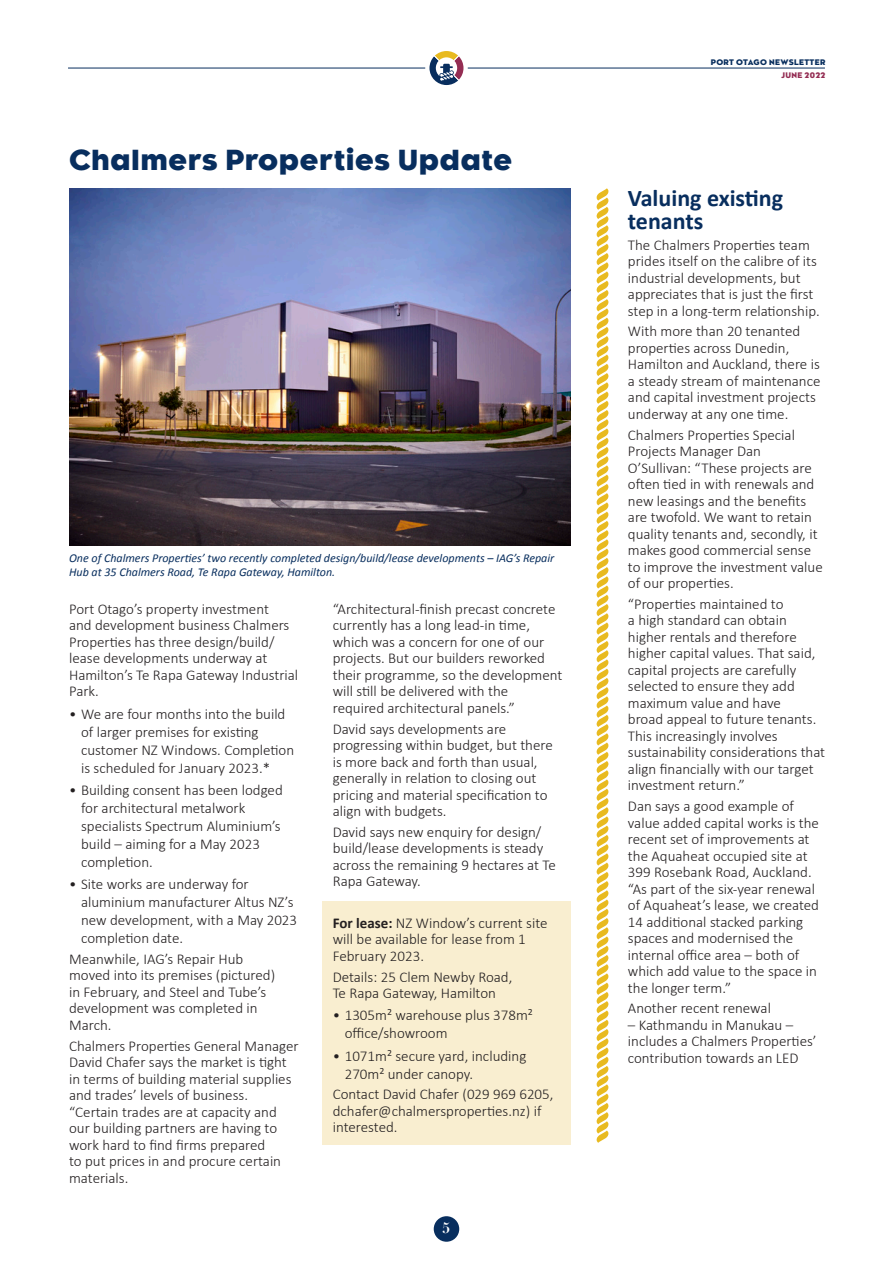
<style>
.page{position:relative;width:893px;height:1263px;background:#fff}
.page>*{position:absolute;margin:0;border:0;box-sizing:border-box;transform-origin:0 0}
.t1{font:800 27px "Kessel 105";letter-spacing:.01em;color:#082e5e}
.Body_Copy{font:700 24px/22.5px "Calibri";color:#082e5e}
.Body_Copy-2{font:300 15px/16.5px "Calibri";color:#231f20}
.t2{font:700 15px "Didot";color:#fff}
.Body_Copy-3{font:italic 12px/14.4px "Calibri";color:#082e5e}
.t3{font:800 7.5px "Kessel 105";letter-spacing:.035em;color:#082e5e}
.t4{font:800 7.5px "Kessel 105";letter-spacing:.045em;color:#942d53}
.s1{font-weight:700}
</style>
<div class="page">
<div style="left:434px;top:1216px;width:25px;height:26px;background:#082e5e;border-radius:50%"></div>
<hr style="left:68px;top:68px;width:357px;height:1px;background:#082e5e">
<svg style="left:429px;top:51px;width:34px;height:34px"></svg>
<hr style="left:468px;top:68px;width:357px;height:1px;background:#082e5e">
<div style="left:322px;top:902px;width:249px;height:243px;background:#f9eed0"></div>
<img style="left:69px;top:188px;width:502px;height:357px">
<svg style="left:596px;top:188px;width:13px;height:955px"></svg>
<p class="t1" style="left:69px;top:144px;width:445px">Chalmers Properties Update</p>
<p class="Body_Copy-3" style="left:69px;top:550px;width:487px">One of Chalmers Properties’ two recently completed design/build/lease developments – IAG’s Repair<br>Hub at 35 Chalmers Road, Te Rapa Gateway, Hamilton.</p>
<p class="Body_Copy-2" style="left:69px;top:600px;width:231px">Port Otago’s property investment<br>and development business Chalmers<br>Properties has three design/build/ lease developments underway at<br>Hamilton’s Te Rapa Gateway Industrial<br>Park.</p>
<p class="Body_Copy-2" style="left:81px;top:704px;width:215px;line-height:18px;text-indent:-12px">• We are four months into the build of larger premises for existing customer NZ Windows. Completion is scheduled for January 2023.*</p>
<p class="Body_Copy-2" style="left:81px;top:780px;width:203px;line-height:18px;text-indent:-12px">• Building consent has been lodged for architectural metalwork specialists Spectrum Aluminium’s build – aiming for a May 2023 completion.</p>
<p class="Body_Copy-2" style="left:81px;top:874px;width:218px;line-height:18px;text-indent:-12px">• Site works are underway for aluminium manufacturer Altus NZ’s new development, with a May 2023 completion date.</p>
<p class="Body_Copy-2" style="left:69px;top:950px;width:208px">Meanwhile, IAG’s Repair Hub moved into its premises (pictured) in February, and Steel and Tube’s development was completed in<br>March.</p>
<p class="Body_Copy-2" style="left:69px;top:1037px;width:231px">Chalmers Properties General Manager<br>David Chafer says the market is tight in terms of building material supplies and trades’ levels of business. “Certain trades are at capacity and our building partners are having to work hard to find firms prepared<br>to put prices in and procure certain materials.</p>
<p class="Body_Copy-2" style="left:333px;top:600px;width:231px">“Architectural-finish precast concrete currently has a long lead-in time, which was a concern for one of our projects. But our builders reworked their programme, so the development will still be delivered with the required architectural panels.”</p>
<p class="Body_Copy-2" style="left:333px;top:720px;width:222px">David says developments are progressing within budget, but there is more back and forth than usual, generally in relation to closing out pricing and material specification to align with budgets.</p>
<p class="Body_Copy-2" style="left:333px;top:823px;width:225px">David says new enquiry for design/ build/lease developments is steady across the remaining 9 hectares at Te<br>Rapa Gateway.</p>
<p class="Body_Copy-2" style="left:333px;top:914px;width:216px"><span class="s1">For lease:</span> NZ Window’s current site will be available for lease from 1<br>February 2023.</p>
<p class="Body_Copy-2" style="left:333px;top:968px;width:181px">Details: 25 Clem Newby Road,<br>Te Rapa Gateway, Hamilton</p>
<p class="Body_Copy-2" style="left:345px;top:1006px;width:190px;line-height:18px;text-indent:-12px">• 1305m² warehouse plus 378m² office/showroom</p>
<p class="Body_Copy-2" style="left:345px;top:1046px;width:183px;line-height:18px;text-indent:-12px">• 1071m² secure yard, including<br>270m² under canopy.</p>
<p class="Body_Copy-2" style="left:333px;top:1085px;width:222px">Contact David Chafer (029 969 6205, dchafer@chalmersproperties.nz) if interested.</p>
<p class="t2" style="left:442px;top:1218px;width:10px">5</p>
<p class="t3" style="left:711px;top:58px;width:116px">PORT OTAGO NEWSLETTER</p>
<p class="t4" style="left:781px;top:71px;width:46px">JUNE 2022</p>
<p class="Body_Copy" style="left:628px;top:187px;width:157px">Valuing existing tenants</p>
<p class="Body_Copy-2" style="left:628px;top:236px;width:193px">The Chalmers Properties team prides itself on the calibre of its industrial developments, but appreciates that is just the first step in a long-term relationship.</p>
<p class="Body_Copy-2" style="left:628px;top:322px;width:194px">With more than 20 tenanted properties across Dunedin,<br>Hamilton and Auckland, there is a steady stream of maintenance and capital investment projects underway at any one time.</p>
<p class="Body_Copy-2" style="left:628px;top:426px;width:196px">Chalmers Properties Special<br>Projects Manager Dan<br>O’Sullivan: “These projects are often tied in with renewals and new leasings and the benefits are twofold. We want to retain quality tenants and, secondly, it makes good commercial sense to improve the investment value of our properties.</p>
<p class="Body_Copy-2" style="left:628px;top:595px;width:199px">“Properties maintained to<br>a high standard can obtain higher rentals and therefore higher capital values. That said, capital projects are carefully selected to ensure they add maximum value and have<br>broad appeal to future tenants.<br>This increasingly involves sustainability considerations that align financially with our target investment return.”</p>
<p class="Body_Copy-2" style="left:628px;top:797px;width:193px">Dan says a good example of value added capital works is the recent set of improvements at the Aquaheat occupied site at<br>399 Rosebank Road, Auckland. “As part of the six-year renewal of Aquaheat’s lease, we created<br>14 additional stacked parking spaces and modernised the internal office area – both of which add value to the space in the longer term.”</p>
<p class="Body_Copy-2" style="left:628px;top:999px;width:145px">Another recent renewal</p>
<p class="Body_Copy-2" style="left:628px;top:1016px;width:190px">– Kathmandu in Manukau – includes a Chalmers Properties’ contribution towards an LED</p>
</div>
